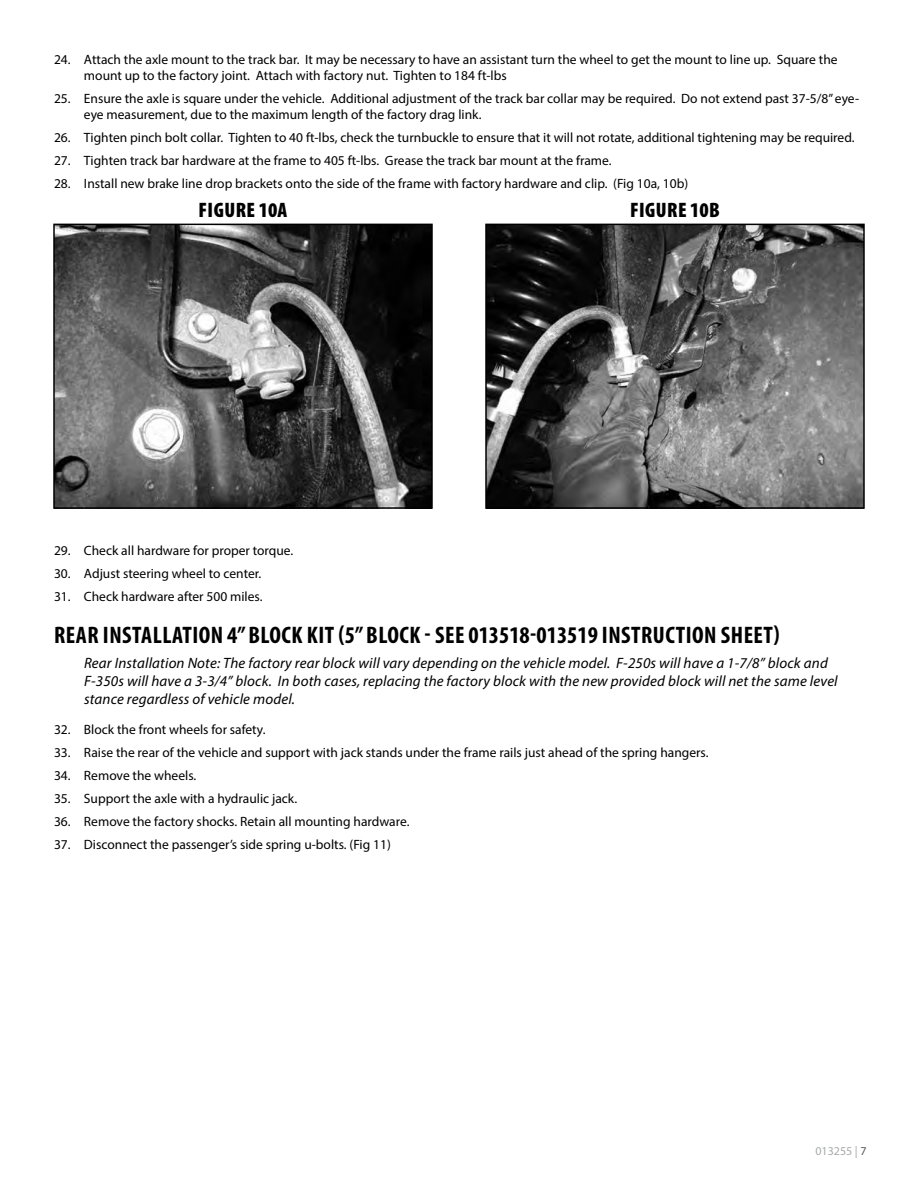
<style>
.page{position:relative;width:918px;height:1188px;background:#fff}
.page>*{position:absolute;margin:0;border:0;box-sizing:border-box;transform-origin:0 0}
.t1{font:700 condensed 24px "Myriad Pro";letter-spacing:.02em;color:#000}
.t2{font:900 condensed 21px "Myriad Pro";letter-spacing:.02em;color:#000}
.t3{font:italic 15px/18px "Myriad Pro";letter-spacing:.01em;color:#000}
.t4{font:13.5px/16.2px "Myriad Pro";color:#000}
.t5{font:12px "Myriad Pro";color:#a7a9ac}
.s1{color:#58595b}
</style>
<div class="page">
<img style="left:56px;top:227px;width:374px;height:279px">
<div style="left:53px;top:224px;width:380px;height:285px;border:2px solid #000"></div>
<img style="left:488px;top:227px;width:374px;height:279px">
<div style="left:485px;top:224px;width:380px;height:285px;border:2px solid #000"></div>
<p class="t4" style="left:84px;top:51px;width:755px;text-indent:-30px">24. Attach the axle mount to the track bar. It may be necessary to have an assistant turn the wheel to get the mount to line up. Square the mount up to the factory joint. Attach with factory nut. Tighten to 184 ft-lbs</p>
<p class="t4" style="left:84px;top:90px;width:777px;text-indent:-30px">25. Ensure the axle is square under the vehicle. Additional adjustment of the track bar collar may be required. Do not extend past 37-5/8” eye&shy;eye measurement, due to the maximum length of the factory drag link.</p>
<p class="t4" style="left:54px;top:130px;width:802px">26. Tighten pinch bolt collar. Tighten to 40 ft-lbs, check the turnbuckle to ensure that it will not rotate, additional tightening may be required.</p>
<p class="t4" style="left:54px;top:153px;width:559px">27. Tighten track bar hardware at the frame to 405 ft-lbs. Grease the track bar mount at the frame.</p>
<p class="t4" style="left:54px;top:175px;width:636px">28. Install new brake line drop brackets onto the side of the frame with factory hardware and clip. (Fig 10a, 10b)</p>
<h2 class="t2" style="left:199px;top:199px;width:90px">FIGURE 10A</h2>
<h2 class="t2" style="left:630px;top:199px;width:91px">FIGURE 10B</h2>
<p class="t4" style="left:54px;top:542px;width:241px">29. Check all hardware for proper torque.</p>
<p class="t4" style="left:54px;top:565px;width:209px">30. Adjust steering wheel to center.</p>
<p class="t4" style="left:54px;top:588px;width:210px">31. Check hardware after 500 miles.</p>
<h1 class="t1" style="left:54px;top:620px;width:727px">REAR INSTALLATION 4” BLOCK KIT (5” BLOCK - SEE 013518-013519 INSTRUCTION SHEET)</h1>
<p class="t3" style="left:84px;top:654px;width:755px">Rear Installation Note: The factory rear block will vary depending on the vehicle model. F-250s will have a 1-7/8” block and<br>F-350s will have a 3-3/4” block. In both cases, replacing the factory block with the new provided block will net the same level stance regardless of vehicle model.</p>
<p class="t4" style="left:54px;top:721px;width:213px">32. Block the front wheels for safety.</p>
<p class="t4" style="left:54px;top:744px;width:656px">33. Raise the rear of the vehicle and support with jack stands under the frame rails just ahead of the spring hangers.</p>
<p class="t4" style="left:54px;top:767px;width:144px">34. Remove the wheels.</p>
<p class="t4" style="left:54px;top:790px;width:245px">35. Support the axle with a hydraulic jack.</p>
<p class="t4" style="left:54px;top:813px;width:357px">36. Remove the factory shocks. Retain all mounting hardware.</p>
<p class="t4" style="left:54px;top:836px;width:338px">37. Disconnect the passenger’s side spring u-bolts. (Fig 11)</p>
<p class="t5" style="left:815px;top:1143px;width:53px">013255 | <span class="s1">7</span></p>
</div>
